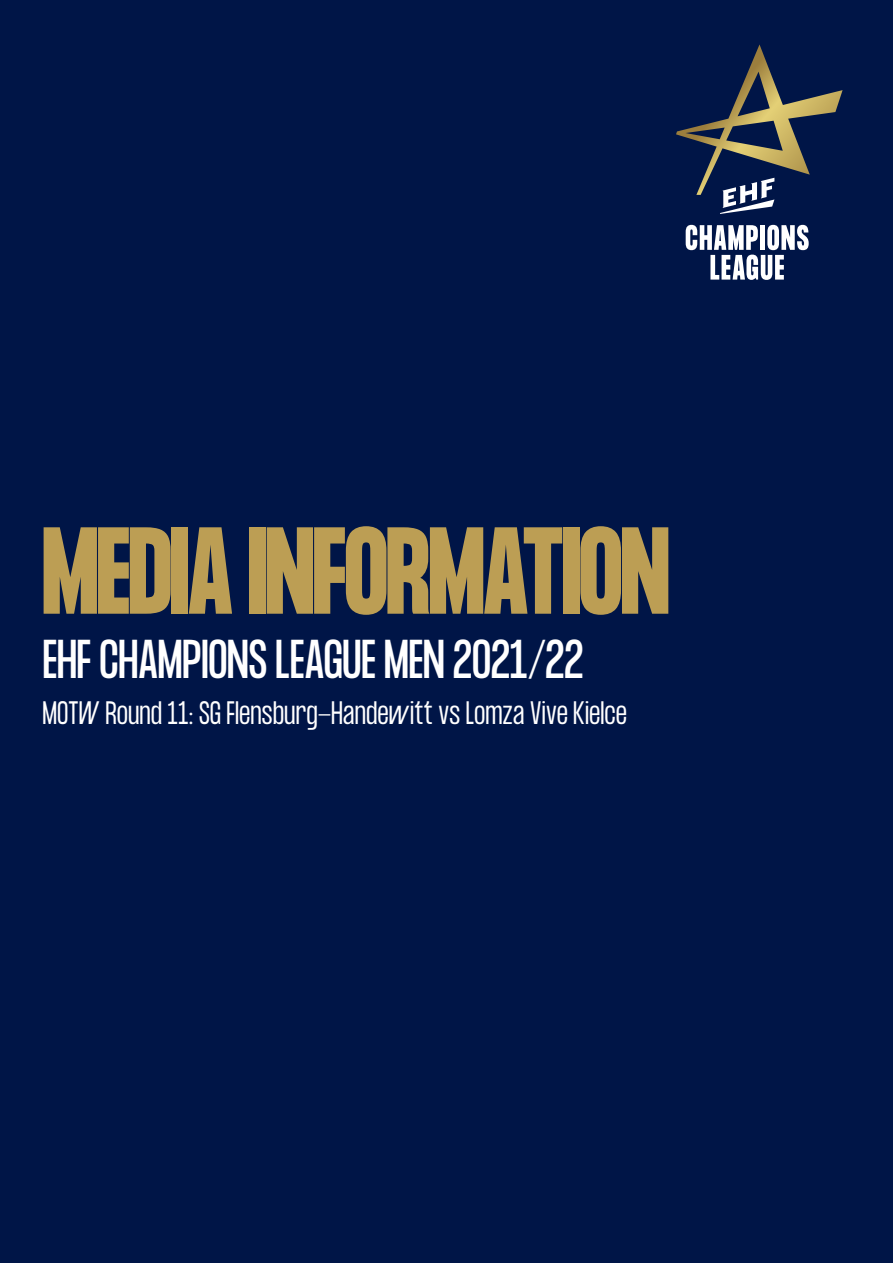
<style>
.page{position:relative;width:893px;height:1263px;background:#001547}
.page>*{position:absolute;margin:0;border:0;box-sizing:border-box;transform-origin:0 0}
.t1{font:700 108px "Formula Condensed";letter-spacing:-.01em;color:#bc9e54}
.t2{font:48px "Formula Condensed";letter-spacing:-.005em;color:#fff}
.Body{font:300 28.5px "Formula Condensed";color:#fff}
</style>
<div class="page">
<svg style="left:686px;top:225px;width:123px;height:55px"></svg>
<svg style="left:676px;top:44px;width:167px;height:170px"></svg>
<p class="t1" style="left:43px;top:507px;width:628px">MEDIA INFORMATION</p>
<p class="t2" style="left:43px;top:630px;width:542px">EHF CHAMPIONS LEAGUE MEN 2021/22</p>
<p class="Body" style="left:43px;top:696px;width:586px">MOTW Round 11: SG Flensburg-Handewitt vs Lomza Vive Kielce</p>
</div>
